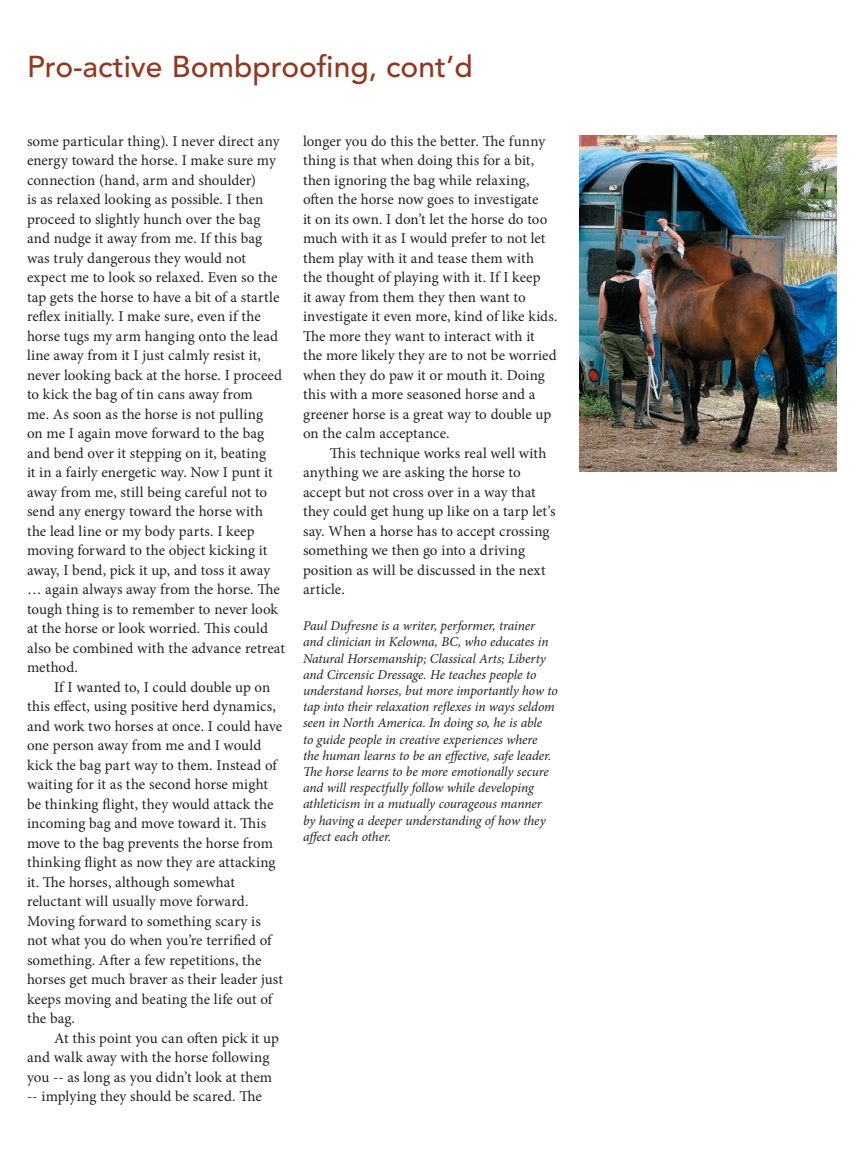
<style>
.page{position:relative;width:864px;height:1161px;background:#fff}
.page>*{position:absolute;margin:0;border:0;box-sizing:border-box;transform-origin:0 0}
.t1{font:500 30px "Avenir";color:#903820}
.t2{font:15px "Minion Pro";color:#231f20}
.t3{font:italic 13.5px/16.2px "Minion Pro";letter-spacing:-.005em;color:#231f20}
</style>
<div class="page">
<img style="left:579px;top:135px;width:258px;height:337px">
<p class="t1" style="left:27px;top:49px;width:447px">Pro-active Bombproofing, cont’d</p>
<p class="t2" style="left:27px;top:131px;width:254px">some particular thing). I never direct any</p>
<p class="t2" style="left:27px;top:151px;width:250px">energy toward the horse. I make sure my</p>
<p class="t2" style="left:27px;top:170px;width:230px">connection (hand, arm and shoulder)</p>
<p class="t2" style="left:27px;top:190px;width:238px">is as relaxed looking as possible. I then</p>
<p class="t2" style="left:27px;top:209px;width:235px">proceed to slightly hunch over the bag</p>
<p class="t2" style="left:27px;top:229px;width:237px">and nudge it away from me. If this bag</p>
<p class="t2" style="left:27px;top:248px;width:221px">was truly dangerous they would not</p>
<p class="t2" style="left:27px;top:268px;width:252px">expect me to look so relaxed. Even so the</p>
<p class="t2" style="left:27px;top:287px;width:254px">tap gets the horse to have a bit of a startle</p>
<p class="t2" style="left:27px;top:307px;width:235px">reflex initially. I make sure, even if the</p>
<p class="t2" style="left:27px;top:326px;width:252px">horse tugs my arm hanging onto the lead</p>
<p class="t2" style="left:27px;top:346px;width:235px">line away from it I just calmly resist it,</p>
<p class="t2" style="left:27px;top:365px;width:257px">never looking back at the horse. I proceed</p>
<p class="t2" style="left:27px;top:385px;width:227px">to kick the bag of tin cans away from</p>
<p class="t2" style="left:27px;top:404px;width:238px">me. As soon as the horse is not pulling</p>
<p class="t2" style="left:27px;top:424px;width:239px">on me I again move forward to the bag</p>
<p class="t2" style="left:27px;top:443px;width:241px">and bend over it stepping on it, beating</p>
<p class="t2" style="left:27px;top:463px;width:247px">it in a fairly energetic way. Now I punt it</p>
<p class="t2" style="left:27px;top:482px;width:242px">away from me, still being careful not to</p>
<p class="t2" style="left:27px;top:502px;width:238px">send any energy toward the horse with</p>
<p class="t2" style="left:27px;top:521px;width:229px">the lead line or my body parts. I keep</p>
<p class="t2" style="left:27px;top:541px;width:242px">moving forward to the object kicking it</p>
<p class="t2" style="left:27px;top:560px;width:245px">away, I bend, pick it up, and toss it away</p>
<p class="t2" style="left:27px;top:580px;width:254px">… again always away from the horse. The</p>
<p class="t2" style="left:27px;top:599px;width:253px">tough thing is to remember to never look</p>
<p class="t2" style="left:27px;top:619px;width:242px">at the horse or look worried. This could</p>
<p class="t2" style="left:27px;top:638px;width:260px">also be combined with the advance retreat</p>
<p class="t2" style="left:27px;top:658px;width:52px">method.</p>
<p class="t2" style="left:54px;top:677px;width:218px">If I wanted to, I could double up on</p>
<p class="t2" style="left:27px;top:697px;width:250px">this effect, using positive herd dynamics,</p>
<p class="t2" style="left:27px;top:716px;width:257px">and work two horses at once. I could have</p>
<p class="t2" style="left:27px;top:736px;width:236px">one person away from me and I would</p>
<p class="t2" style="left:27px;top:755px;width:252px">kick the bag part way to them. Instead of</p>
<p class="t2" style="left:27px;top:775px;width:243px">waiting for it as the second horse might</p>
<p class="t2" style="left:27px;top:794px;width:248px">be thinking flight, they would attack the</p>
<p class="t2" style="left:27px;top:814px;width:241px">incoming bag and move toward it. This</p>
<p class="t2" style="left:27px;top:833px;width:248px">move to the bag prevents the horse from</p>
<p class="t2" style="left:27px;top:853px;width:250px">thinking flight as now they are attacking</p>
<p class="t2" style="left:27px;top:872px;width:210px">it. The horses, although somewhat</p>
<p class="t2" style="left:27px;top:892px;width:223px">reluctant will usually move forward.</p>
<p class="t2" style="left:27px;top:911px;width:235px">Moving forward to something scary is</p>
<p class="t2" style="left:27px;top:931px;width:246px">not what you do when you’re terrified of</p>
<p class="t2" style="left:27px;top:950px;width:236px">something. After a few repetitions, the</p>
<p class="t2" style="left:27px;top:970px;width:258px">horses get much braver as their leader just</p>
<p class="t2" style="left:27px;top:989px;width:247px">keeps moving and beating the life out of</p>
<p class="t2" style="left:27px;top:1009px;width:50px">the bag.</p>
<p class="t2" style="left:54px;top:1028px;width:227px">At this point you can often pick it up</p>
<p class="t2" style="left:27px;top:1048px;width:244px">and walk away with the horse following</p>
<p class="t2" style="left:27px;top:1067px;width:247px">you -- as long as you didn’t look at them</p>
<p class="t2" style="left:27px;top:1087px;width:236px">-- implying they should be scared. The</p>
<p class="t2" style="left:303px;top:131px;width:244px">longer you do this the better. The funny</p>
<p class="t2" style="left:303px;top:151px;width:233px">thing is that when doing this for a bit,</p>
<p class="t2" style="left:303px;top:170px;width:228px">then ignoring the bag while relaxing,</p>
<p class="t2" style="left:303px;top:190px;width:237px">often the horse now goes to investigate</p>
<p class="t2" style="left:303px;top:209px;width:246px">it on its own. I don’t let the horse do too</p>
<p class="t2" style="left:303px;top:229px;width:244px">much with it as I would prefer to not let</p>
<p class="t2" style="left:303px;top:248px;width:233px">them play with it and tease them with</p>
<p class="t2" style="left:303px;top:268px;width:239px">the thought of playing with it. If I keep</p>
<p class="t2" style="left:303px;top:287px;width:224px">it away from them they then want to</p>
<p class="t2" style="left:303px;top:307px;width:256px">investigate it even more, kind of like kids.</p>
<p class="t2" style="left:303px;top:326px;width:233px">The more they want to interact with it</p>
<p class="t2" style="left:303px;top:346px;width:255px">the more likely they are to not be worried</p>
<p class="t2" style="left:303px;top:365px;width:243px">when they do paw it or mouth it. Doing</p>
<p class="t2" style="left:303px;top:385px;width:234px">this with a more seasoned horse and a</p>
<p class="t2" style="left:303px;top:404px;width:250px">greener horse is a great way to double up</p>
<p class="t2" style="left:303px;top:424px;width:148px">on the calm acceptance.</p>
<p class="t2" style="left:330px;top:443px;width:218px">This technique works real well with</p>
<p class="t2" style="left:303px;top:463px;width:219px">anything we are asking the horse to</p>
<p class="t2" style="left:303px;top:482px;width:234px">accept but not cross over in a way that</p>
<p class="t2" style="left:303px;top:502px;width:254px">they could get hung up like on a tarp let’s</p>
<p class="t2" style="left:303px;top:521px;width:248px">say. When a horse has to accept crossing</p>
<p class="t2" style="left:303px;top:541px;width:224px">something we then go into a driving</p>
<p class="t2" style="left:303px;top:560px;width:244px">position as will be discussed in the next</p>
<p class="t2" style="left:303px;top:580px;width:43px">article.</p>
<p class="t3" style="left:303px;top:618px;width:256px">Paul Dufresne is a writer, performer, trainer and clinician in Kelowna, BC, who educates in Natural Horsemanship; Classical Arts; Liberty and Circensic Dressage. He teaches people to understand horses, but more importantly how to tap into their relaxation reflexes in ways seldom seen in North America. In doing so, he is able<br>to guide people in creative experiences where<br>the human learns to be an effective, safe leader.<br>The horse learns to be more emotionally secure and will respectfully follow while developing athleticism in a mutually courageous manner<br>by having a deeper understanding of how they affect each other.</p>
</div>
